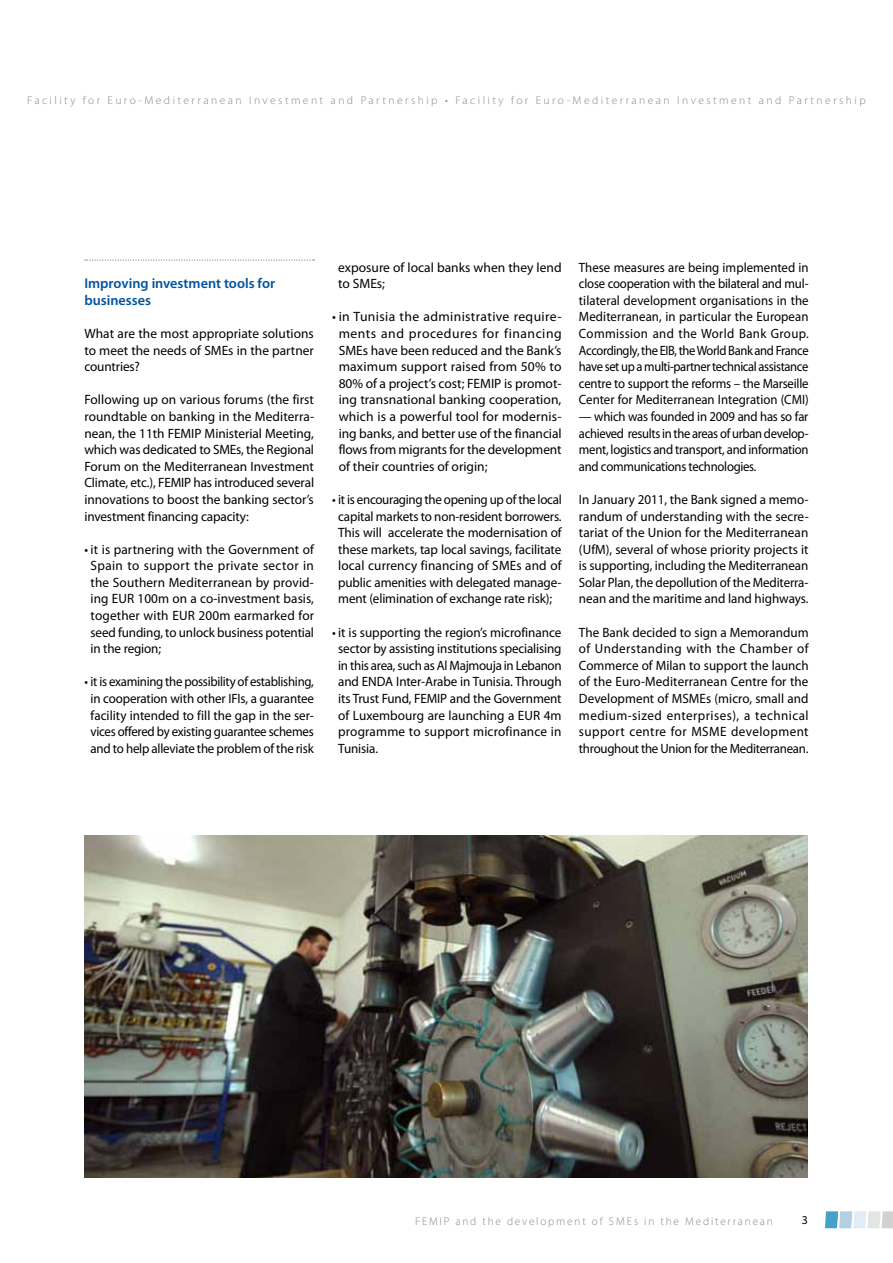
<style>
.page{position:relative;width:893px;height:1263px;background:#fff}
.page>*{position:absolute;margin:0;border:0;box-sizing:border-box;transform-origin:0 0}
.t1{font:600 14.25px/16.6px "Myriad Pro";color:#00539f}
.t2{font:13.5px/16.6px "Myriad Pro";letter-spacing:-.01em;color:#000;text-align:justify}
.t3{font:13.5px/16.6px "Myriad Pro";letter-spacing:-.01em;color:#000;text-align:center;scale:.95 1}
.t4{font:13.5px/16.6px "Myriad Pro";letter-spacing:-.01em;color:#000;text-align:center;scale:.96 1}
.t5{font:13.5px/16.6px "Myriad Pro";letter-spacing:-.01em;color:#000;text-align:justify;scale:.94 1}
.t6{font:12px "Myriad Pro";color:#000}
.t7{font:300 11.25px "Myriad Pro";letter-spacing:.21em;color:#87888a}
.t8{font:300 11.25px "Myriad Pro";letter-spacing:.16em;color:#87888a}
</style>
<div class="page">
<svg style="left:825px;top:1211px;width:68px;height:17px"></svg>
<svg style="left:85px;top:259px;width:229px;height:2px"></svg>
<img style="left:84px;top:836px;width:724px;height:342px">
<p class="t7" style="left:27px;top:94px;width:840px">Facility for Euro-Mediterranean Investment and Partnership • Facility for Euro-Mediterranean Investment and Partnership</p>
<p class="t1" style="left:84px;top:275px;width:192px">Improving investment tools for businesses</p>
<p class="t2" style="left:84px;top:325px;width:231px">What are the most appropriate solutions to meet the needs of SMEs in the partner countries?</p>
<p class="t2" style="left:84px;top:391px;width:231px">Following up on various forums (the first roundtable on banking in the Mediterra&shy;nean, the 11th FEMIP Ministerial Meeting, which was dedicated to SMEs, the Regional Forum on the Mediterranean Investment Climate, etc.), FEMIP has introduced several innovations to boost the banking sector’s investment financing capacity:</p>
<p class="t2" style="left:91px;top:541px;width:225px;text-indent:-6px">• it is partnering with the Government of Spain to support the private sector in the Southern Mediterranean by provid&shy;ing EUR 100m on a co-investment basis, together with EUR 200m earmarked for seed funding, to unlock business potential in the region;</p>
<p class="t3" style="left:84px;top:673px;width:243px">• it is examining the possibility of establishing, in cooperation with other IFIs, a guarantee facility intended to fill the gap in the ser&shy;vices offered by existing guarantee schemes and to help alleviate the problem of the risk</p>
<p class="t2" style="left:338px;top:259px;width:225px">exposure of local banks when they lend to SMEs;</p>
<p class="t2" style="left:339px;top:308px;width:225px;text-indent:-7px">• in Tunisia the administrative require&shy;ments and procedures for financing SMEs have been reduced and the Bank’s maximum support raised from 50% to 80% of a project’s cost; FEMIP is promot&shy;ing transnational banking cooperation, which is a powerful tool for modernis&shy;ing banks, and better use of the financial flows from migrants for the development of their countries of origin;</p>
<p class="t4" style="left:332px;top:491px;width:241px">• it is encouraging the opening up of the local capital markets to non-resident borrowers.<br>This will accelerate the modernisation of these markets, tap local savings, facilitate local currency financing of SMEs and of public amenities with delegated manage&shy;ment (elimination of exchange rate risk);</p>
<p class="t2" style="left:338px;top:623px;width:225px;text-indent:-6px">• it is supporting the region’s microfinance sector by assisting institutions specialising in this area, such as Al Majmouja in Lebanon and ENDA Inter-Arabe in Tunisia. Through its Trust Fund, FEMIP and the Government of Luxembourg are launching a EUR 4m programme to support microfinance in Tunisia.</p>
<p class="t3" style="left:579px;top:259px;width:243px;text-align:justify">These measures are being implemented in close cooperation with the bilateral and mul&shy;tilateral development organisations in the Mediterranean, in particular the European Commission and the World Bank Group.<br>Accordingly, the EIB, the World Bank and France have set up a multi-partner technical assistance centre to support the reforms – the Marseille Center for Mediterranean Integration (CMI)</p>
<p class="t5" style="left:579px;top:408px;width:246px">— which was founded in 2009 and has so far achieved results in the areas of urban develop&shy;ment, logistics and transport, and information and communications technologies.</p>
<p class="t2" style="left:579px;top:491px;width:231px">In January 2011, the Bank signed a memo&shy;randum of understanding with the secre&shy;tariat of the Union for the Mediterranean (UfM), several of whose priority projects it is supporting, including the Mediterranean Solar Plan, the depollution of the Mediterra&shy;nean and the maritime and land highways.</p>
<p class="t2" style="left:579px;top:623px;width:231px">The Bank decided to sign a Memorandum of Understanding with the Chamber of Commerce of Milan to support the launch of the Euro-Mediterranean Centre for the Development of MSMEs (micro, small and medium-sized enterprises), a technical support centre for MSME development throughout the Union for the Mediterranean.</p>
<p class="t8" style="left:415px;top:1214px;width:359px">FEM IP and the development of sme s in the M editerranean</p>
<p class="t6" style="left:802px;top:1213px;width:8px">3</p>
</div>
